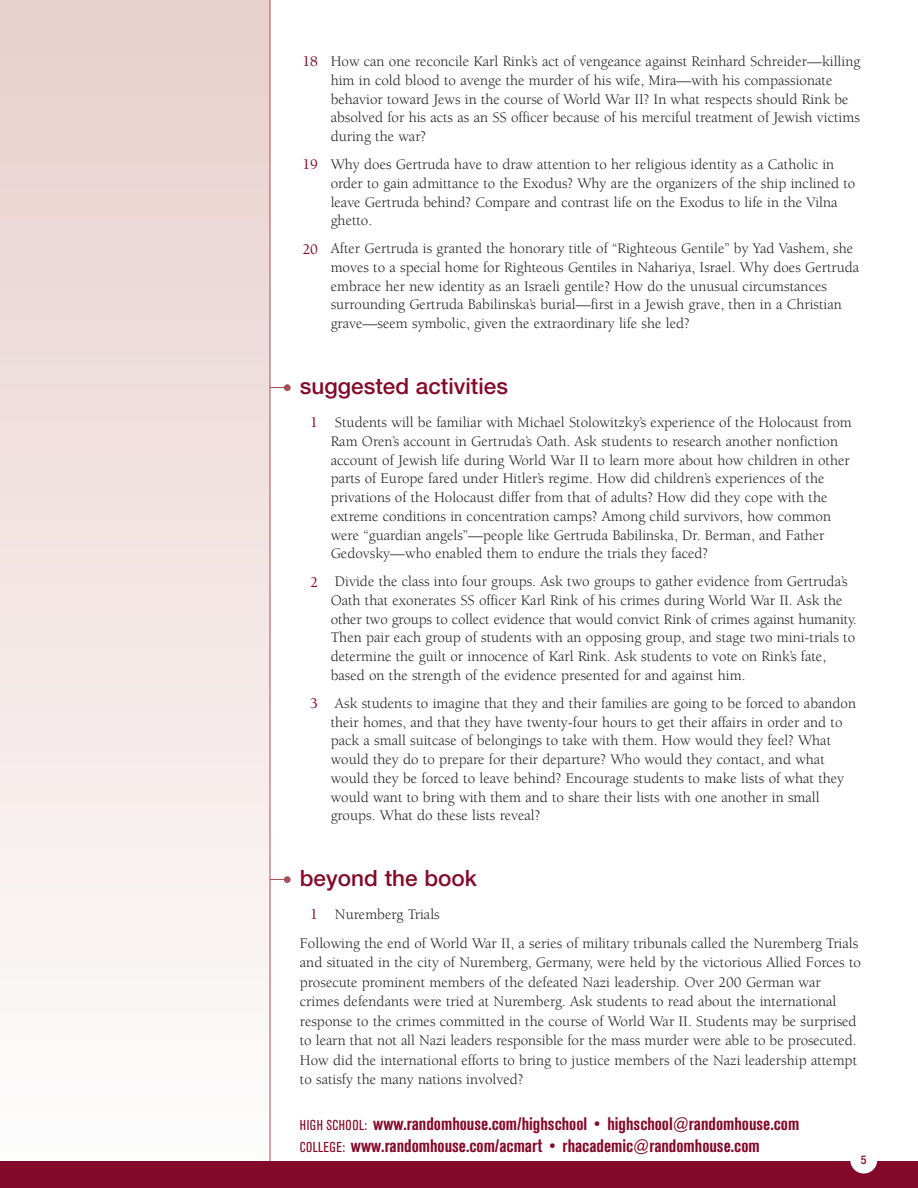
<style>
.page{position:relative;width:918px;height:1188px;background:#fff}
.page>*{position:absolute;margin:0;border:0;box-sizing:border-box;transform-origin:0 0}
.t1{font:500 22.5px "Helvetica Neue";color:#840a2b}
.t2{font:700 condensed 18px/21.6px "Akzidenz Grotesk BE";color:#840a2b}
.t3{font:15px/18.8px "Berkeley";color:#231f20}
.t4{font:500 condensed 12px "Helvetica Neue";color:#840a2b}
.s1{font-weight:500;color:#840a2b}
.s2{font-weight:400;font-size:14.25px}
</style>
<div class="page">
<hr style="left:233px;top:879px;width:54px;height:1px;background:#a25055">
<div style="left:284px;top:876px;width:7px;height:7px;background:#a25055;border-radius:50%"></div>
<hr style="left:233px;top:387px;width:54px;height:1px;background:#a25055">
<div style="left:284px;top:384px;width:7px;height:7px;background:#a25055;border-radius:50%"></div>
<div style="left:0;top:0;width:270px;height:1188px;background:linear-gradient(to bottom,#e8cfcc,#fefdfd)"></div>
<hr style="left:270px;top:0;width:1px;height:1188px;background:#a25055">
<div style="left:0;top:1161px;width:918px;height:27px;background:#840a2b"></div>
<div style="left:850px;top:1147px;width:27px;height:27px;background:#fff;border-radius:50%"></div>
<p class="t3" style="left:331px;top:53px;width:531px;text-indent:-28px"><span class="s1">18</span> How can one reconcile Karl Rink’s act of vengeance against Reinhard Schreider—killing him in cold blood to avenge the murder of his wife, Mira—with his compassionate behavior toward Jews in the course of World War II? In what respects should Rink be absolved for his acts as an SS officer because of his merciful treatment of Jewish victims during the war?</p>
<p class="t3" style="left:331px;top:156px;width:526px;text-indent:-28px"><span class="s1">19</span> Why does Gertruda have to draw attention to her religious identity as a Catholic in order to gain admittance to the Exodus? Why are the organizers of the ship inclined to leave Gertruda behind? Compare and contrast life on the Exodus to life in the Vilna ghetto.</p>
<p class="t3" style="left:331px;top:240px;width:530px;text-indent:-28px"><span class="s1">20</span> After Gertruda is granted the honorary title of “Righteous Gentile” by Yad Vashem, she moves to a special home for Righteous Gentiles in Nahariya, Israel. Why does Gertruda embrace her new identity as an Israeli gentile? How do the unusual circumstances surrounding Gertruda Babilinska’s burial—first in a Jewish grave, then in a Christian grave—seem symbolic, given the extraordinary life she led?</p>
<h1 class="t1" style="left:300px;top:378px;width:210px">suggested activities</h1>
<p class="t3" style="left:331px;top:414px;width:523px;text-indent:-21px"><span class="s1">1</span> Students will be familiar with Michael Stolowitzky’s experience of the Holocaust from Ram Oren’s account in Gertruda’s Oath. Ask students to research another nonfiction account of Jewish life during World War II to learn more about how children in other parts of Europe fared under Hitler’s regime. How did children’s experiences of the privations of the Holocaust differ from that of adults? How did they cope with the extreme conditions in concentration camps? Among child survivors, how common were “guardian angels”—people like Gertruda Babilinska, Dr. Berman, and Father Gedovsky—who enabled them to endure the trials they faced?</p>
<p class="t3" style="left:331px;top:573px;width:528px;text-indent:-21px"><span class="s1">2</span> Divide the class into four groups. Ask two groups to gather evidence from Gertruda’s Oath that exonerates SS officer Karl Rink of his crimes during World War II. Ask the other two groups to collect evidence that would convict Rink of crimes against humanity.<br>Then pair each group of students with an opposing group, and stage two mini-trials to determine the guilt or innocence of Karl Rink. Ask students to vote on Rink’s fate, based on the strength of the evidence presented for and against him.</p>
<p class="t3" style="left:331px;top:695px;width:527px;text-indent:-21px"><span class="s1">3</span> Ask students to imagine that they and their families are going to be forced to abandon their homes, and that they have twenty-four hours to get their affairs in order and to pack a small suitcase of belongings to take with them. How would they feel? What would they do to prepare for their departure? Who would they contact, and what would they be forced to leave behind? Encourage students to make lists of what they would want to bring with them and to share their lists with one another in small groups. What do these lists reveal?</p>
<h1 class="t1" style="left:300px;top:870px;width:179px">beyond the book</h1>
<p class="t3" style="left:300px;top:901px;width:560px;line-height:28.7px;text-indent:10px"><span class="s1">1</span> Nuremberg Trials<br>Following the end of World War II, a series of military tribunals called the Nuremberg Trials</p>
<p class="t3" style="left:300px;top:954px;width:563px;line-height:19.5px">and situated in the city of Nuremberg, Germany, were held by the victorious Allied Forces to prosecute prominent members of the defeated Nazi leadership. Over 200 German war crimes defendants were tried at Nuremberg. Ask students to read about the international response to the crimes committed in the course of World War II. Students may be surprised to learn that not all Nazi leaders responsible for the mass murder were able to be prosecuted.<br>How did the international efforts to bring to justice members of the Nazi leadership attempt to satisfy the many nations involved?</p>
<p class="t2" style="left:300px;top:1115px;width:501px"><span class="s2">HIGH SCHOOL:</span> www.randomhouse.com/highschool • highschool@randomhouse.com<br><span class="s2">COLLEGE:</span> www.randomhouse.com/acmart • rhacademic@randomhouse.com</p>
<p class="t4" style="left:861px;top:1155px;width:7px">5</p>
</div>
